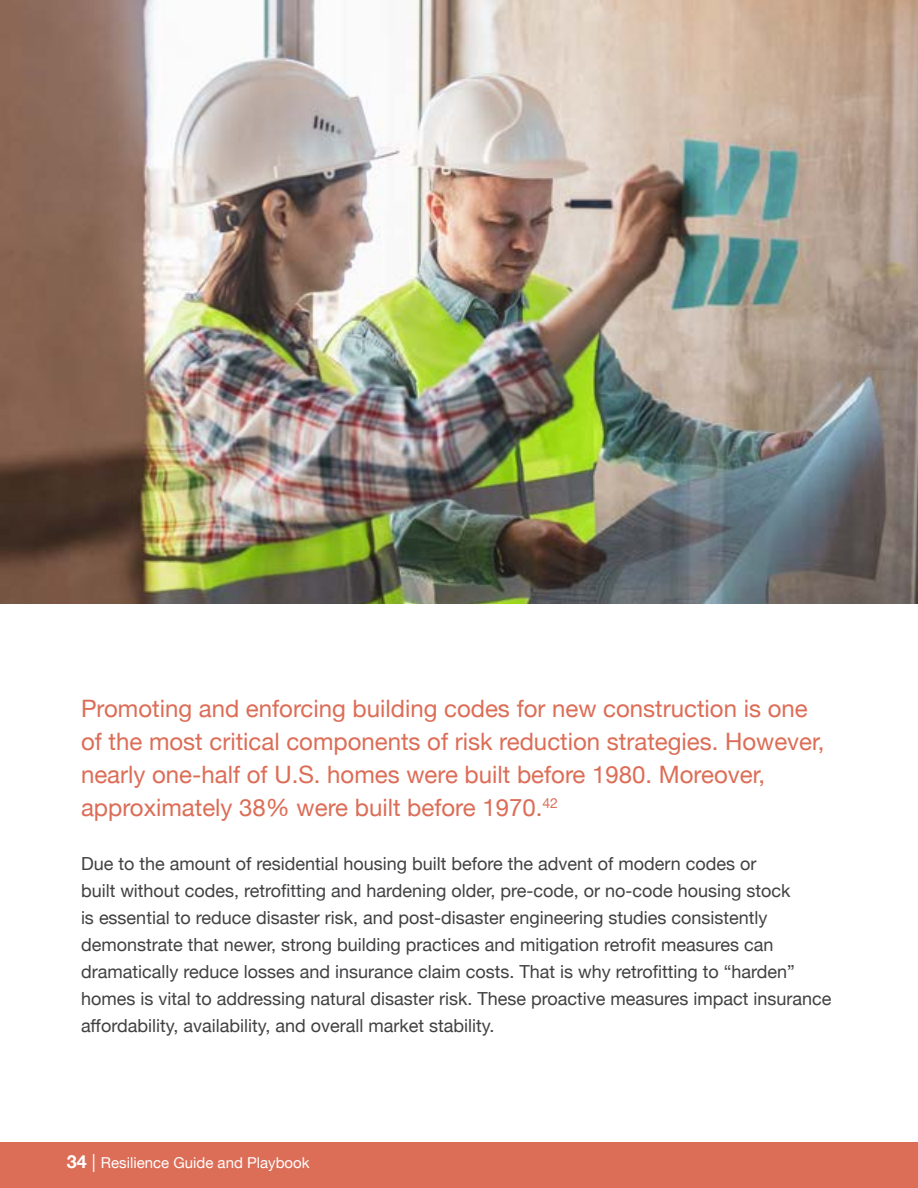
<style>
.page{position:relative;width:918px;height:1188px;background:#fff}
.page>*{position:absolute;margin:0;border:0;box-sizing:border-box;transform-origin:0 0}
.t1{font:24px/33px "Helvetica Neue";color:#dc6d57}
.t2{font:18px/27px "Helvetica Neue";color:#414042}
.t3{font:15px "Helvetica Neue";color:#fff}
.s1{font-weight:700;font-size:18px}
.s2{font-size:18px}
</style>
<div class="page">
<div style="left:0;top:1142px;width:918px;height:46px;background:#dc6d57"></div>
<img style="left:0;top:0;width:918px;height:604px">
<p class="t1" style="left:81px;top:694px;width:745px">Promoting and enforcing building codes for new construction is one of the most critical components of risk reduction strategies. However, nearly one-half of U.S. homes were built before 1980. Moreover, approximately 38% were built before 1970.<sup>42</sup></p>
<p class="t2" style="left:81px;top:851px;width:752px">Due to the amount of residential housing built before the advent of modern codes or<br>built without codes, retrofitting and hardening older, pre-code, or no-code housing stock<br>is essential to reduce disaster risk, and post-disaster engineering studies consistently demonstrate that newer, strong building practices and mitigation retrofit measures can dramatically reduce losses and insurance claim costs. That is why retrofitting to “harden” homes is vital to addressing natural disaster risk. These proactive measures impact insurance affordability, availability, and overall market stability.</p>
<p class="t3" style="left:67px;top:1152px;width:244px"><span class="s1">34</span> <span class="s2">|</span> Resilience Guide and Playbook</p>
</div>
